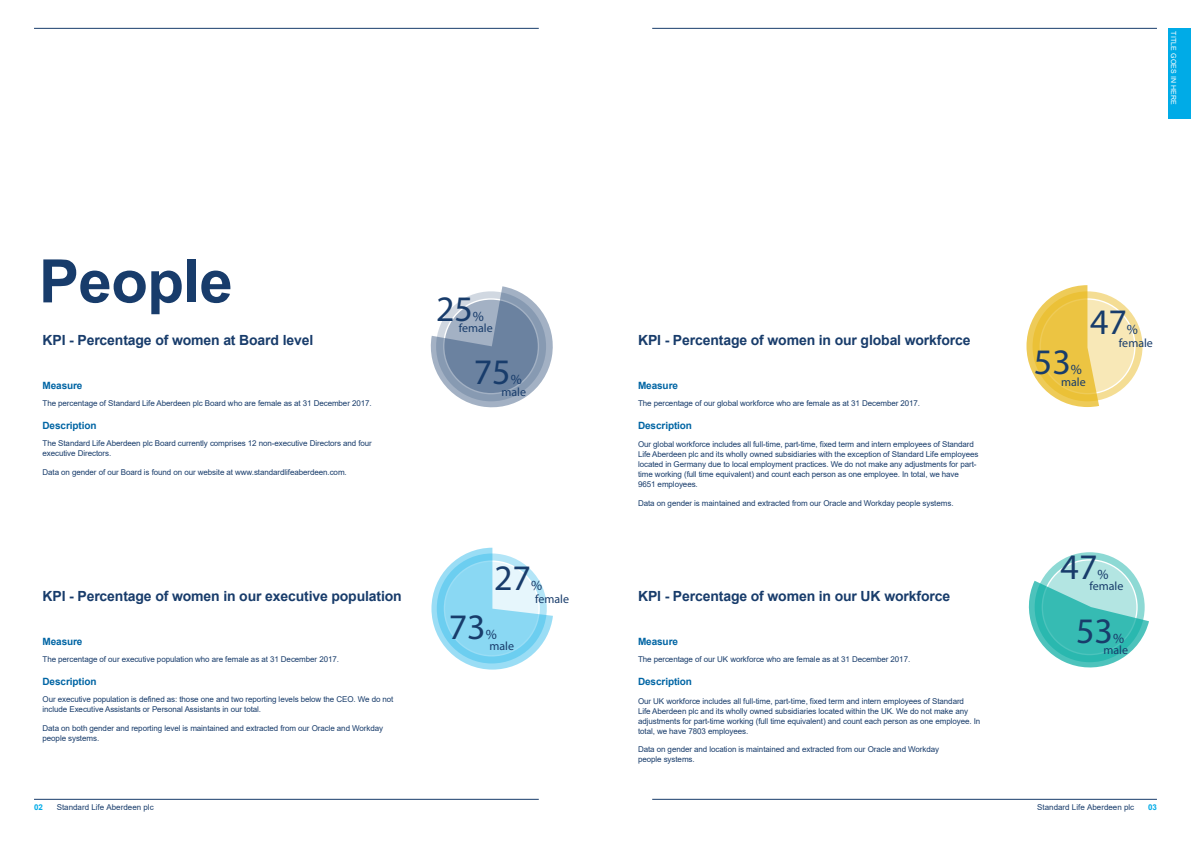
<style>
.page{position:relative;width:1191px;height:842px;background:#fff}
.page>*{position:absolute;margin:0;border:0;box-sizing:border-box;transform-origin:0 0}
.Heading-1{font:700 60px "Arial";letter-spacing:-.01em;color:#183c6b}
.Heading-1-2{font:36px "Myriad Pro";color:#183c6b}
.Heading-1-3{font:700 14px "Arial";letter-spacing:-.01em;color:#183c6b}
.Heading-1-4{font:14px "Myriad Pro";color:#183c6b}
.Heading-1-5{font:12px "Myriad Pro";color:#183c6b}
.Heading-0{font:700 10px "Arial";letter-spacing:-.01em;color:#0065a4}
.Bodytext{font:700 10px "Arial";letter-spacing:-.01em;color:#0065a4}
.Bodytext-2{font:8px/10px "Arial";letter-spacing:-.01em;color:#183c6b}
.t1{font:700 8px "Arial";color:#00abe7}
.t2{font:7px "Arial";letter-spacing:.025em;color:#fff}
</style>
<div class="page">
<div style="left:1168px;top:28px;width:23px;height:91px;background:#00abe7"></div>
<hr style="left:34px;top:28px;width:505px;height:1px;background:#183c6b">
<hr style="left:34px;top:799px;width:505px;height:1px;background:#183c6b">
<hr style="left:652px;top:28px;width:505px;height:1px;background:#183c6b">
<hr style="left:652px;top:799px;width:505px;height:1px;background:#183c6b">
<div style="left:1032px;top:291px;width:110px;height:110px;border:7px solid #e8b510;border-radius:50%"></div>
<svg style="left:431px;top:548px;width:122px;height:122px"></svg>
<svg style="left:430px;top:286px;width:123px;height:122px"></svg>
<div style="left:1040px;top:300px;width:94px;height:93px;background:#f8e8b7;border-radius:50%"></div>
<svg style="left:1026px;top:285px;width:73px;height:122px"></svg>
<div style="left:1034px;top:552px;width:110px;height:110px;border:7px solid #00aaa0;border-radius:50%"></div>
<div style="left:1043px;top:560px;width:93px;height:94px;background:#b3e5e2;border-radius:50%"></div>
<svg style="left:1028px;top:581px;width:121px;height:87px"></svg>
<p class="t2" style="left:1178px;top:31px;width:75px;rotate:90deg">TITLE GOES IN HERE</p>
<p class="Heading-1" style="left:39px;top:239px;width:195px">People</p>
<p class="Heading-1-3" style="left:43px;top:330px;width:272px">KPI - Percentage of women at Board level</p>
<p class="Heading-0" style="left:43px;top:378px;width:41px">Measure</p>
<p class="Bodytext-2" style="left:43px;top:398px;width:331px">The percentage of Standard Life Aberdeen plc Board who are female as at 31 December 2017.</p>
<p class="Heading-0" style="left:43px;top:418px;width:56px">Description</p>
<p class="Bodytext-2" style="left:43px;top:438px;width:331px">The Standard Life Aberdeen plc Board currently comprises 12 non-executive Directors and four executive Directors.</p>
<p class="Bodytext-2" style="left:43px;top:467px;width:306px">Data on gender of our Board is found on our website at www.standardlifeaberdeen.com.</p>
<p class="Heading-1-3" style="left:43px;top:586px;width:361px">KPI - Percentage of women in our executive population</p>
<p class="Heading-0" style="left:43px;top:634px;width:41px">Measure</p>
<p class="Bodytext-2" style="left:43px;top:654px;width:298px">The percentage of our executive population who are female as at 31 December 2017.</p>
<p class="Heading-0" style="left:43px;top:674px;width:56px">Description</p>
<p class="Bodytext-2" style="left:43px;top:694px;width:352px">Our executive population is defined as: those one and two reporting levels below the CEO. We do not include Executive Assistants or Personal Assistants in our total.</p>
<p class="Bodytext-2" style="left:43px;top:723px;width:342px">Data on both gender and reporting level is maintained and extracted from our Oracle and Workday people systems.</p>
<p class="Heading-1-2" style="left:436px;top:287px;width:38px">25</p>
<p class="Heading-1-4" style="left:473px;top:308px;width:13px">%</p>
<p class="Heading-1-5" style="left:459px;top:321px;width:35px">female</p>
<p class="Heading-1-2" style="left:474px;top:350px;width:38px">75</p>
<p class="Heading-1-4" style="left:511px;top:371px;width:13px">%</p>
<p class="Heading-1-5" style="left:501px;top:384px;width:26px">male</p>
<p class="Heading-1-2" style="left:494px;top:556px;width:38px">27</p>
<p class="Heading-1-4" style="left:531px;top:577px;width:13px">%</p>
<p class="Heading-1-5" style="left:535px;top:592px;width:35px">female</p>
<p class="Heading-1-2" style="left:449px;top:604px;width:38px">73</p>
<p class="Heading-1-4" style="left:486px;top:625px;width:13px">%</p>
<p class="Heading-1-5" style="left:489px;top:638px;width:26px">male</p>
<p class="Heading-1-3" style="left:638px;top:330px;width:334px">KPI - Percentage of women in our global workforce</p>
<p class="Heading-0" style="left:638px;top:378px;width:41px">Measure</p>
<p class="Bodytext-2" style="left:638px;top:398px;width:284px">The percentage of our global workforce who are female as at 31 December 2017.</p>
<p class="Bodytext" style="left:638px;top:418px;width:56px">Description</p>
<p class="Bodytext-2" style="left:638px;top:440px;width:342px">Our global workforce includes all full-time, part-time, fixed term and intern employees of Standard Life Aberdeen plc and its wholly owned subsidiaries with the exception of Standard Life employees located in Germany due to local employment practices. We do not make any adjustments for part&shy;time working (full time equivalent) and count each person as one employee. In total, we have<br>9651 employees.</p>
<p class="Bodytext-2" style="left:638px;top:498px;width:317px">Data on gender is maintained and extracted from our Oracle and Workday people systems.</p>
<p class="Heading-1-3" style="left:638px;top:586px;width:314px">KPI - Percentage of women in our UK workforce</p>
<p class="Heading-0" style="left:638px;top:634px;width:41px">Measure</p>
<p class="Bodytext-2" style="left:638px;top:654px;width:274px">The percentage of our UK workforce who are female as at 31 December 2017.</p>
<p class="Bodytext" style="left:638px;top:674px;width:56px">Description</p>
<p class="Bodytext-2" style="left:638px;top:696px;width:344px">Our UK workforce includes all full-time, part-time, fixed term and intern employees of Standard<br>Life Aberdeen plc and its wholly owned subsidiaries located within the UK. We do not make any adjustments for part-time working (full time equivalent) and count each person as one employee. In total, we have 7803 employees.</p>
<p class="Bodytext-2" style="left:638px;top:744px;width:302px">Data on gender and location is maintained and extracted from our Oracle and Workday people systems.</p>
<p class="Heading-1-2" style="left:1090px;top:299px;width:38px">47</p>
<p class="Heading-1-4" style="left:1127px;top:320px;width:13px">%</p>
<p class="Heading-1-5" style="left:1119px;top:336px;width:35px">female</p>
<p class="Heading-1-2" style="left:1034px;top:340px;width:38px">53</p>
<p class="Heading-1-4" style="left:1070px;top:361px;width:13px">%</p>
<p class="Heading-1-5" style="left:1061px;top:374px;width:26px">male</p>
<p class="Heading-1-2" style="left:1060px;top:544px;width:38px">47</p>
<p class="Heading-1-4" style="left:1097px;top:565px;width:13px">%</p>
<p class="Heading-1-5" style="left:1089px;top:579px;width:35px">female</p>
<p class="Heading-1-2" style="left:1076px;top:608px;width:38px">53</p>
<p class="Heading-1-4" style="left:1113px;top:629px;width:13px">%</p>
<p class="Heading-1-5" style="left:1103px;top:642px;width:26px">male</p>
<p class="t1" style="left:34px;top:801px;width:10px">02</p>
<p class="Bodytext-2" style="left:57px;top:802px;width:98px">Standard Life Aberdeen plc</p>
<p class="Bodytext-2" style="left:1037px;top:802px;width:98px">Standard Life Aberdeen plc</p>
<p class="t1" style="left:1148px;top:801px;width:10px">03</p>
</div>
